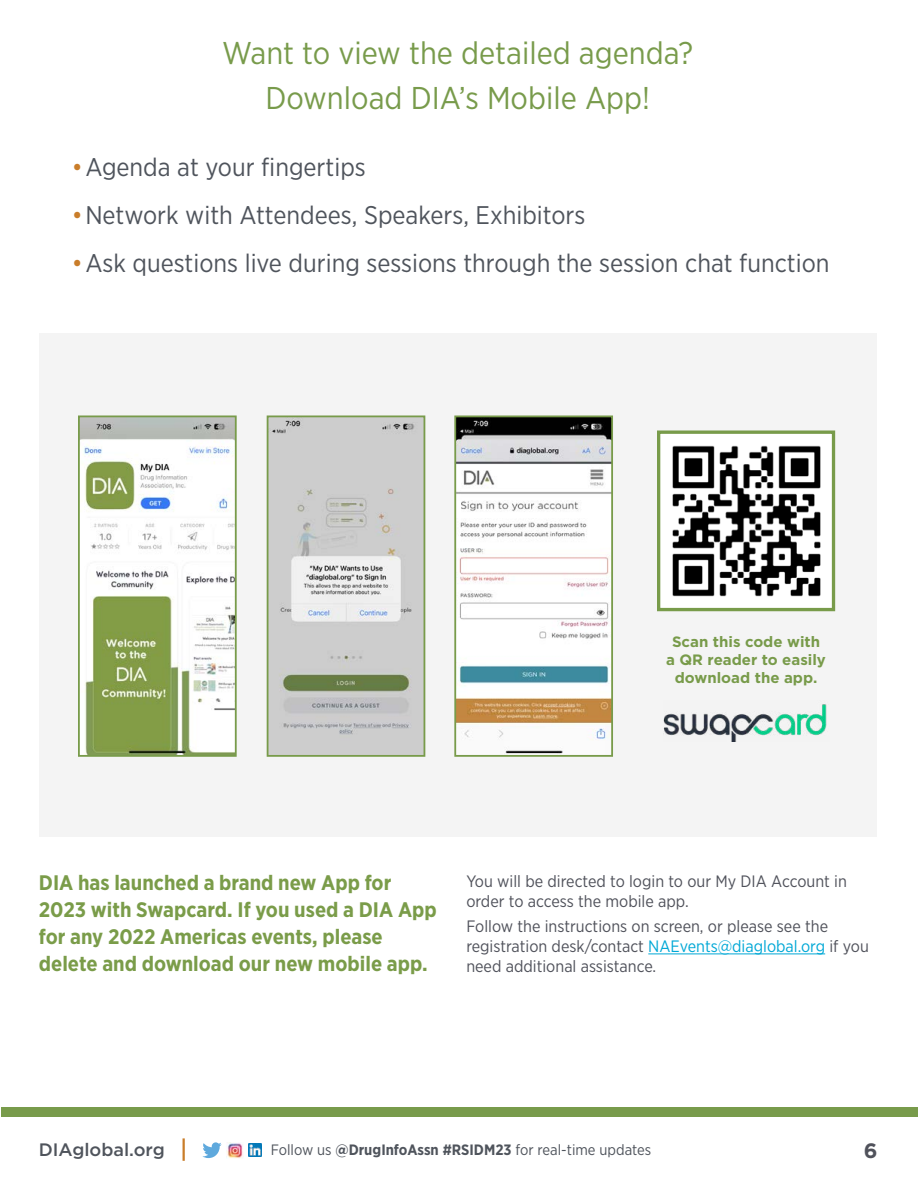
<style>
.page{position:relative;width:918px;height:1188px;background:#fff}
.page>*{position:absolute;margin:0;border:0;box-sizing:border-box;transform-origin:0 0}
.t1{font:31.5px/45px "Gotham Narrow";color:#789b4b;text-align:center}
.t2{font:25.5px "Gotham Narrow";color:#4f545c}
.t3{font:700 21px/27px "Gotham Narrow";color:#7a9c49}
.t4{font:700 20.85px "Gotham";color:#50525b}
.t5{font:500 18px "Gotham";color:#4f545c}
.t6{font:16.5px/19.8px "Gotham Narrow";color:#50525b}
.t7{font:15px "Gotham Narrow";color:#4f545c}
.t8{font:700 15px/18px "Gotham";color:#789b4a;text-align:center}
.s1{color:#c97d2a}
.s2{color:#00a8d6}
.s3{font-weight:700}
</style>
<div class="page">
<div style="left:2px;top:1107px;width:916px;height:9px;background:#789b4b"></div>
<hr style="left:183px;top:1138px;width:2px;height:23px;background:#c97d2a">
<svg style="left:202px;top:1142px;width:20px;height:16px"></svg>
<img style="left:226px;top:1142px;width:17px;height:16px">
<svg style="left:249px;top:1144px;width:12px;height:13px"></svg>
<div style="left:40px;top:334px;width:837px;height:503px;background:#f4f4f4"></div>
<hr style="left:648px;top:953px;width:177px;height:1px;background:#00a8d6">
<img style="left:270px;top:418px;width:152px;height:336px">
<div style="left:267px;top:415px;width:158px;height:342px;border:2px solid #789b4a"></div>
<img style="left:457px;top:418px;width:153px;height:336px">
<div style="left:454px;top:415px;width:159px;height:342px;border:2px solid #789b4a"></div>
<img style="left:81px;top:418px;width:153px;height:336px">
<div style="left:78px;top:415px;width:159px;height:342px;border:2px solid #789b4a"></div>
<img style="left:661px;top:435px;width:170px;height:172px">
<div style="left:657px;top:431px;width:178px;height:180px;border:3px solid #789b4a"></div>
<img style="left:663px;top:704px;width:164px;height:38px">
<h1 class="t1" style="left:222px;top:30px;width:473px">Want to view the detailed agenda?<br>Download DIA’s Mobile App!</h1>
<h2 class="t2" style="left:72px;top:152px;width:295px"><span class="s1">•</span>Agenda at your fingertips</h2>
<h2 class="t2" style="left:72px;top:200px;width:515px"><span class="s1">•</span>Network with Attendees, Speakers, Exhibitors</h2>
<h2 class="t2" style="left:72px;top:248px;width:759px"><span class="s1">•</span>Ask questions live during sessions through the session chat function</h2>
<p class="t8" style="left:666px;top:633px;width:161px">Scan this code with a QR reader to easily download the app.</p>
<p class="t3" style="left:39px;top:869px;width:399px">DIA has launched a brand new App for 2023 with Swapcard. If you used a DIA App for any 2022 Americas events, please delete and download our new mobile app.</p>
<p class="t6" style="left:466px;top:871px;width:382px">You will be directed to login to our My DIA Account in order to access the mobile app.</p>
<p class="t6" style="left:466px;top:916px;width:404px">Follow the instructions on screen, or please see the registration desk/contact <span class="s2">NAEvents@diaglobal.org</span> if you need additional assistance.</p>
<p class="t5" style="left:39px;top:1138px;width:127px">DIAglobal.org</p>
<p class="t7" style="left:271px;top:1140px;width:382px">Follow us <span class="s3">@DrugInfoAssn #RSIDM23</span> for real-time updates</p>
<p class="t4" style="left:864px;top:1136px;width:15px">6</p>
</div>
